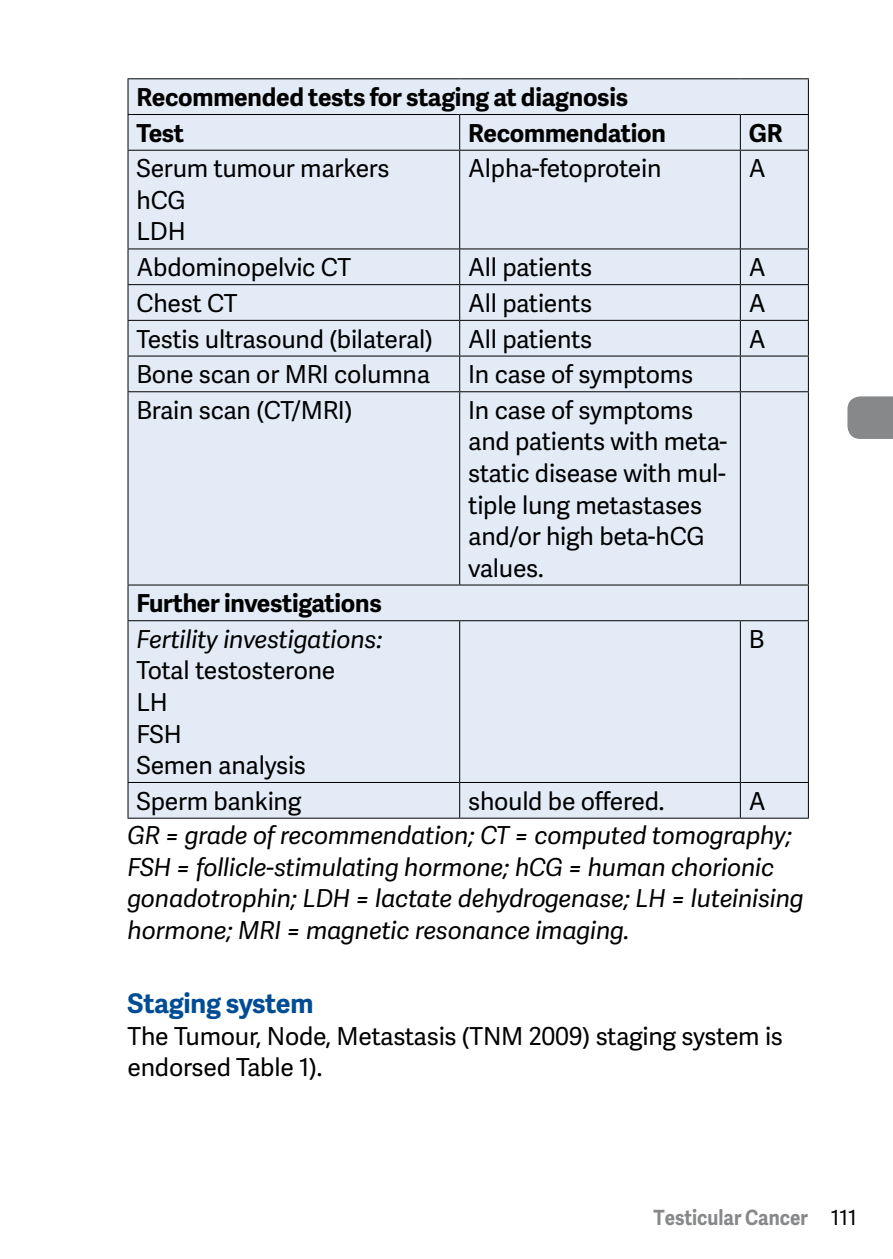
<style>
.page{position:relative;width:893px;height:1259px;background:#fff}
.page>*{position:absolute;margin:0;border:0;box-sizing:border-box;transform-origin:0 0}
.t1{font:700 27px "Adelle Sans";letter-spacing:-.015em;color:#004d95}
.t2{font:24.6px/31.5px "Adelle Sans";letter-spacing:-.01em;color:#000}
.t3{font:italic 24.6px/31.5px "Adelle Sans";letter-spacing:-.01em;color:#000}
.t4{font:700 24.6px/35.7px "Adelle Sans";letter-spacing:-.01em;color:#000}
.t5{font:700 21px "Adelle Sans";color:#87888a;scale:.9 1}
.s1{font-weight:400;color:#000}
</style>
<div class="page">
<svg style="left:847px;top:396px;width:46px;height:43px;background:#8d8e90"></svg>
<div style="left:129px;top:79px;width:679px;height:738px;background:#e3ecf6"></div>
<hr style="left:459px;top:115px;width:1px;height:35px;background:#000">
<hr style="left:740px;top:115px;width:1px;height:35px;background:#000">
<hr style="left:459px;top:249px;width:1px;height:35px;background:#000">
<hr style="left:740px;top:249px;width:1px;height:35px;background:#000">
<hr style="left:128px;top:284px;width:332px;height:1px;background:#000">
<hr style="left:460px;top:284px;width:280px;height:1px;background:#000">
<hr style="left:459px;top:285px;width:1px;height:35px;background:#000">
<hr style="left:740px;top:284px;width:69px;height:1px;background:#000">
<hr style="left:740px;top:285px;width:1px;height:35px;background:#000">
<hr style="left:128px;top:320px;width:332px;height:1px;background:#000">
<hr style="left:460px;top:320px;width:280px;height:1px;background:#000">
<hr style="left:459px;top:321px;width:1px;height:34px;background:#000">
<hr style="left:740px;top:320px;width:69px;height:1px;background:#000">
<hr style="left:740px;top:321px;width:1px;height:34px;background:#000">
<hr style="left:128px;top:355px;width:332px;height:1px;background:#000">
<hr style="left:460px;top:355px;width:280px;height:1px;background:#000">
<hr style="left:459px;top:356px;width:1px;height:35px;background:#000">
<hr style="left:740px;top:355px;width:69px;height:1px;background:#000">
<hr style="left:740px;top:356px;width:1px;height:35px;background:#000">
<hr style="left:128px;top:391px;width:332px;height:1px;background:#000">
<hr style="left:460px;top:391px;width:280px;height:1px;background:#000">
<hr style="left:459px;top:392px;width:1px;height:192px;background:#000">
<hr style="left:740px;top:391px;width:69px;height:1px;background:#000">
<hr style="left:740px;top:392px;width:1px;height:192px;background:#000">
<hr style="left:459px;top:783px;width:1px;height:34px;background:#000">
<hr style="left:740px;top:783px;width:1px;height:34px;background:#000">
<hr style="left:128px;top:817px;width:332px;height:1px;background:#000">
<hr style="left:460px;top:817px;width:280px;height:1px;background:#000">
<hr style="left:740px;top:817px;width:69px;height:1px;background:#000">
<hr style="left:127px;top:115px;width:2px;height:35px;background:#000">
<hr style="left:808px;top:115px;width:1px;height:35px;background:#000">
<hr style="left:127px;top:249px;width:2px;height:35px;background:#000">
<hr style="left:808px;top:249px;width:1px;height:35px;background:#000">
<hr style="left:127px;top:285px;width:2px;height:35px;background:#000">
<hr style="left:808px;top:285px;width:1px;height:35px;background:#000">
<hr style="left:127px;top:321px;width:2px;height:34px;background:#000">
<hr style="left:808px;top:321px;width:1px;height:34px;background:#000">
<hr style="left:127px;top:356px;width:2px;height:35px;background:#000">
<hr style="left:808px;top:356px;width:1px;height:35px;background:#000">
<hr style="left:127px;top:392px;width:2px;height:192px;background:#000">
<hr style="left:808px;top:392px;width:1px;height:192px;background:#000">
<hr style="left:127px;top:783px;width:2px;height:34px;background:#000">
<hr style="left:808px;top:783px;width:1px;height:34px;background:#000">
<hr style="left:128px;top:78px;width:332px;height:1px;background:#000">
<hr style="left:127px;top:79px;width:2px;height:35px;background:#000">
<hr style="left:460px;top:78px;width:280px;height:1px;background:#000">
<hr style="left:740px;top:78px;width:69px;height:1px;background:#000">
<hr style="left:808px;top:79px;width:1px;height:35px;background:#000">
<hr style="left:128px;top:114px;width:332px;height:1px;background:#000">
<hr style="left:460px;top:114px;width:280px;height:1px;background:#000">
<hr style="left:740px;top:114px;width:69px;height:1px;background:#000">
<hr style="left:128px;top:150px;width:332px;height:1px;background:#000">
<hr style="left:127px;top:151px;width:2px;height:97px;background:#000">
<hr style="left:128px;top:248px;width:332px;height:1px;background:#000">
<hr style="left:460px;top:150px;width:280px;height:1px;background:#000">
<hr style="left:459px;top:151px;width:1px;height:97px;background:#000">
<hr style="left:460px;top:248px;width:280px;height:1px;background:#000">
<hr style="left:740px;top:150px;width:69px;height:1px;background:#000">
<hr style="left:740px;top:151px;width:1px;height:97px;background:#000">
<hr style="left:808px;top:151px;width:1px;height:97px;background:#000">
<hr style="left:740px;top:248px;width:69px;height:1px;background:#000">
<hr style="left:127px;top:621px;width:2px;height:161px;background:#000">
<hr style="left:128px;top:782px;width:332px;height:1px;background:#000">
<hr style="left:808px;top:621px;width:1px;height:161px;background:#000">
<hr style="left:740px;top:782px;width:69px;height:1px;background:#000">
<hr style="left:459px;top:621px;width:1px;height:161px;background:#000">
<hr style="left:740px;top:621px;width:1px;height:161px;background:#000">
<hr style="left:460px;top:782px;width:280px;height:1px;background:#000">
<hr style="left:128px;top:584px;width:332px;height:1px;background:#000">
<hr style="left:127px;top:585px;width:2px;height:35px;background:#000">
<hr style="left:460px;top:584px;width:280px;height:1px;background:#000">
<hr style="left:740px;top:584px;width:69px;height:1px;background:#000">
<hr style="left:808px;top:585px;width:1px;height:35px;background:#000">
<hr style="left:128px;top:620px;width:332px;height:1px;background:#000">
<hr style="left:460px;top:620px;width:280px;height:1px;background:#000">
<hr style="left:740px;top:620px;width:69px;height:1px;background:#000">
<p class="t4" style="left:137px;top:78px;width:493px">Recommended tests for staging at diagnosis<br>Test</p>
<p class="t4" style="left:468px;top:114px;width:199px">Recommendation</p>
<p class="t4" style="left:749px;top:114px;width:35px">GR</p>
<p class="t2" style="left:137px;top:152px;width:254px">Serum tumour markers hCG<br>LDH</p>
<p class="t2" style="left:468px;top:152px;width:195px">Alpha-fetoprotein</p>
<p class="t2" style="left:749px;top:152px;width:19px">A</p>
<p class="t2" style="left:137px;top:251px;width:216px">Abdominopelvic CT</p>
<p class="t2" style="left:468px;top:251px;width:126px">All patients</p>
<p class="t2" style="left:749px;top:251px;width:19px">A</p>
<p class="t2" style="left:137px;top:286px;width:102px">Chest CT</p>
<p class="t2" style="left:468px;top:286px;width:126px">All patients</p>
<p class="t2" style="left:749px;top:286px;width:19px">A</p>
<p class="t2" style="left:137px;top:322px;width:298px">Testis ultrasound (bilateral)</p>
<p class="t2" style="left:468px;top:322px;width:126px">All patients</p>
<p class="t2" style="left:749px;top:322px;width:19px">A</p>
<p class="t2" style="left:137px;top:358px;width:295px">Bone scan or MRI columna</p>
<p class="t2" style="left:468px;top:358px;width:226px">In case of symptoms</p>
<p class="t2" style="left:137px;top:394px;width:218px">Brain scan (CT/MRI)</p>
<p class="t2" style="left:468px;top:394px;width:261px">In case of symptoms and patients with meta&shy;static disease with mul&shy;tiple lung metastases and/or high beta-hCG values.</p>
<p class="t4" style="left:137px;top:584px;width:247px">Further investigations</p>
<p class="t3" style="left:137px;top:622px;width:248px">Fertility investigations:</p>
<p class="t2" style="left:137px;top:654px;width:200px">Total testosterone<br>LH<br>FSH<br>Semen analysis</p>
<p class="t2" style="left:749px;top:622px;width:17px">B</p>
<p class="t2" style="left:137px;top:784px;width:166px">Sperm banking</p>
<p class="t2" style="left:468px;top:784px;width:198px">should be offered.</p>
<p class="t2" style="left:749px;top:784px;width:19px">A</p>
<p class="t3" style="left:128px;top:819px;width:678px">GR = grade of recommendation; CT = computed tomography; FSH = follicle-stimulating hormone; hCG = human chorionic gonadotrophin; LDH = lactate dehydrogenase; LH = luteinising hormone; MRI = magnetic resonance imaging.</p>
<p class="t1" style="left:128px;top:984px;width:187px">Staging system</p>
<p class="t2" style="left:128px;top:1019px;width:657px">The Tumour, Node, Metastasis (TNM 2009) staging system is endorsed Table 1).</p>
<p class="t5" style="left:653px;top:1202px;width:227px">Testicular Cancer <span class="s1">111</span></p>
</div>
